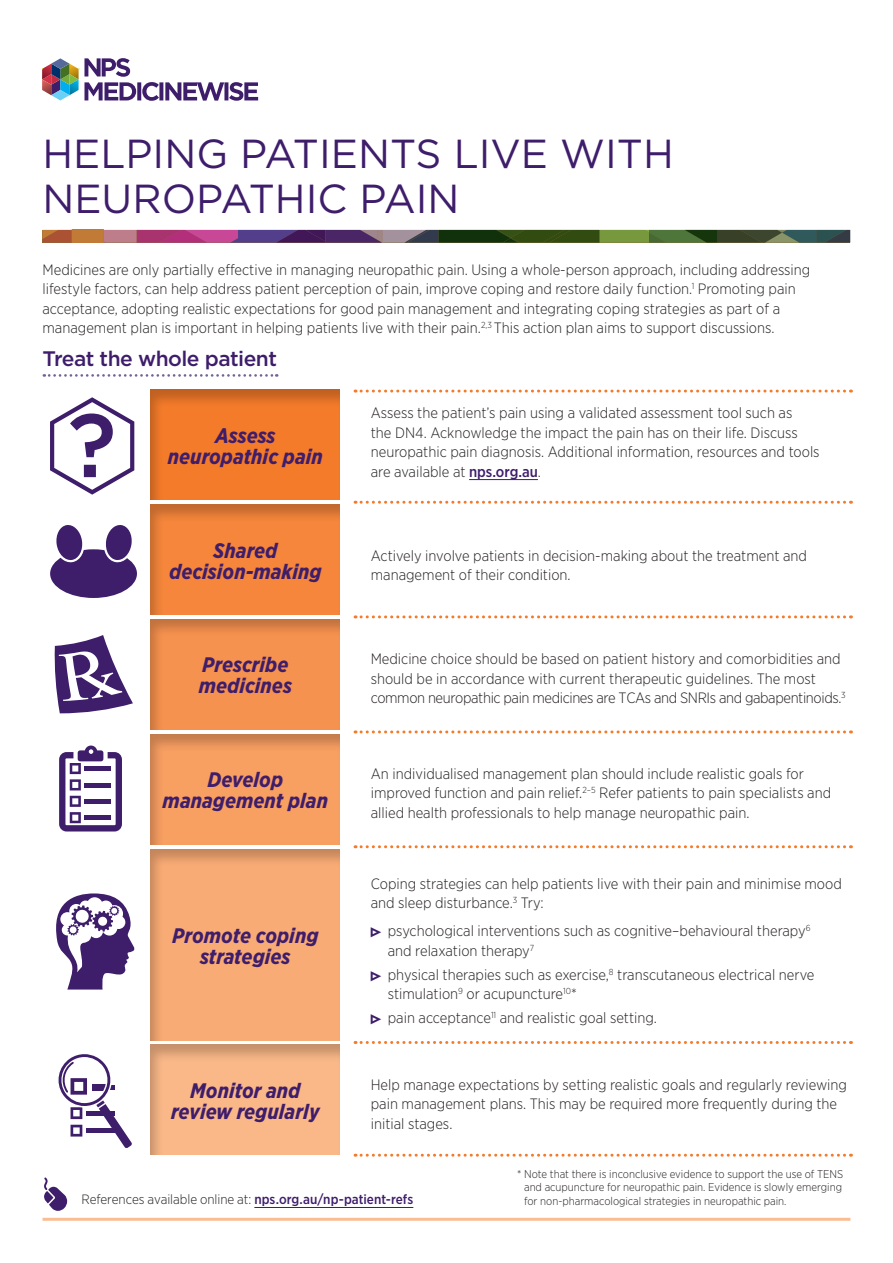
<style>
.page{position:relative;width:893px;height:1263px;background:#fff}
.page>*{position:absolute;margin:0;border:0;box-sizing:border-box;transform-origin:0 0}
.t1{font:500 89.7px "Gotham";color:#3e1d6b}
.t2{font:40.5px/45px "Gotham";color:#3e1d6b}
.t3{font:30px "NPS Bullet 2";color:#3e1d6b}
.t4{font:italic 700 21px/21px "Gotham Narrow";color:#3e1d6b;text-align:center}
.t5{font:500 21px "Gotham";letter-spacing:-.025em;color:#3e1d6b}
.Lbody{font:300 15px/19.5px "Gotham Narrow";color:#231f20}
.t6{font:300 13.5px "Gotham Narrow";letter-spacing:-.005em;color:#231f20}
.t7{font:300 11.25px/13.5px "Gotham Narrow";color:#231f20;text-align:justify}
.s1{font-weight:500;color:#3e1d6b}
</style>
<div class="page">
<svg style="left:42px;top:230px;width:808px;height:13px;background:#62514b"></svg>
<svg style="left:42px;top:58px;width:216px;height:43px"></svg>
<svg style="left:44px;top:374px;width:233px;height:3px"></svg>
<hr style="left:43px;top:1218px;width:807px;height:3px;background:#f47b2a">
<hr style="left:469px;top:479px;width:69px;height:1px;background:#3e1d6b">
<div style="left:140px;top:387px;width:207px;height:115px;background:#231f20;opacity:.25"></div>
<div style="left:140px;top:502px;width:205px;height:116px;background:#231f20;opacity:.25"></div>
<div style="left:140px;top:617px;width:202px;height:115px;background:#231f20;opacity:.25"></div>
<div style="left:140px;top:731px;width:211px;height:116px;background:#231f20;opacity:.25"></div>
<div style="left:140px;top:846px;width:202px;height:197px;background:#231f20;opacity:.25"></div>
<div style="left:140px;top:1042px;width:203px;height:115px;background:#231f20;opacity:.25"></div>
<div style="left:43px;top:394px;width:101px;height:101px;background:#fff"></div>
<svg style="left:50px;top:397px;width:84px;height:98px"></svg>
<div style="left:50px;top:549px;width:87px;height:49px;background:#3e1d6b;border-radius:50%"></div>
<svg style="left:53px;top:525px;width:33px;height:40px"></svg>
<svg style="left:102px;top:525px;width:32px;height:40px"></svg>
<svg style="left:54px;top:635px;width:79px;height:78px"></svg>
<svg style="left:59px;top:745px;width:63px;height:86px"></svg>
<svg style="left:56px;top:893px;width:79px;height:96px"></svg>
<svg style="left:58px;top:1054px;width:74px;height:94px"></svg>
<svg style="left:355px;top:390px;width:496px;height:3px"></svg>
<svg style="left:355px;top:501px;width:496px;height:3px"></svg>
<svg style="left:355px;top:615px;width:496px;height:3px"></svg>
<svg style="left:355px;top:730px;width:496px;height:3px"></svg>
<svg style="left:355px;top:845px;width:496px;height:3px"></svg>
<svg style="left:355px;top:1041px;width:496px;height:3px"></svg>
<svg style="left:355px;top:1154px;width:496px;height:3px"></svg>
<hr style="left:254px;top:1207px;width:159px;height:1px;background:#3e1d6b">
<svg style="left:44px;top:1177px;width:23px;height:34px"></svg>
<h1 class="t2" style="left:43px;top:130px;width:633px">HELPING PATIENTS LIVE WITH<br>NEUROPATHIC PAIN</h1>
<p class="Lbody" style="left:43px;top:259px;width:769px">Medicines are only partially effective in managing neuropathic pain. Using a whole-person approach, including addressing lifestyle factors, can help address patient perception of pain, improve coping and restore daily function.<sup>1</sup> Promoting pain acceptance, adopting realistic expectations for good pain management and integrating coping strategies as part of a management plan is important in helping patients live with their pain.<sup>2,3</sup> This action plan aims to support discussions.</p>
<h2 class="t5" style="left:43px;top:344px;width:236px">Treat the whole patient</h2>
<p class="Lbody" style="left:371px;top:403px;width:450px">Assess the patient’s pain using a validated assessment tool such as<br>the DN4. Acknowledge the impact the pain has on their life. Discuss neuropathic pain diagnosis. Additional information, resources and tools are available at <span class="s1">nps.org.au</span>.</p>
<h1 class="t1" style="left:68px;top:387px;width:50px">?</h1>
<h3 class="t4" style="left:168px;top:425px;width:156px">Assess neuropathic pain</h3>
<h3 class="t4" style="left:169px;top:540px;width:154px">Shared decision-making</h3>
<h3 class="t4" style="left:199px;top:654px;width:95px;text-align:left">Prescribe medicines</h3>
<h3 class="t4" style="left:163px;top:769px;width:167px">Develop management plan</h3>
<h3 class="t4" style="left:172px;top:924px;width:148px">Promote coping strategies</h3>
<p class="Lbody" style="left:371px;top:545px;width:438px">Actively involve patients in decision-making about the treatment and management of their condition.</p>
<p class="Lbody" style="left:371px;top:649px;width:476px">Medicine choice should be based on patient history and comorbidities and should be in accordance with current therapeutic guidelines. The most common neuropathic pain medicines are TCAs and SNRIs and gabapentinoids.<sup>3</sup></p>
<p class="Lbody" style="left:371px;top:763px;width:462px">An individualised management plan should include realistic goals for improved function and pain relief.<sup>2–5</sup> Refer patients to pain specialists and allied health professionals to help manage neuropathic pain.</p>
<p class="Lbody" style="left:371px;top:873px;width:473px">Coping strategies can help patients live with their pain and minimise mood and sleep disturbance.<sup>3</sup> Try:</p>
<p class="t3" style="left:371px;top:916px;width:12px">•</p>
<p class="Lbody" style="left:388px;top:921px;width:424px">psychological interventions such as cognitive–behavioural therapy<sup>6 </sup>and relaxation therapy<sup>7</sup></p>
<p class="t3" style="left:371px;top:959px;width:12px">•</p>
<p class="Lbody" style="left:388px;top:964px;width:428px">physical therapies such as exercise,<sup>8</sup> transcutaneous electrical nerve stimulation<sup>9</sup> or acupuncture<sup>10</sup>*</p>
<p class="t3" style="left:371px;top:1003px;width:12px">•</p>
<p class="Lbody" style="left:388px;top:1007px;width:271px">pain acceptance<sup>11</sup> and realistic goal setting.</p>
<p class="Lbody" style="left:371px;top:1074px;width:478px">Help manage expectations by setting realistic goals and regularly reviewing pain management plans. This may be required more frequently during the initial stages.</p>
<p class="t7" style="left:524px;top:1166px;width:321px;text-indent:-7px">* Note that there is inconclusive evidence to support the use of TENS and acupuncture for neuropathic pain. Evidence is slowly emerging for non-pharmacological strategies in neuropathic pain.</p>
<h3 class="t4" style="left:171px;top:1080px;width:150px">Monitor and review regularly</h3>
<p class="t6" style="left:81px;top:1191px;width:333px">References available online at: <span class="s1">nps.org.au/np-patient-refs</span></p>
</div>
